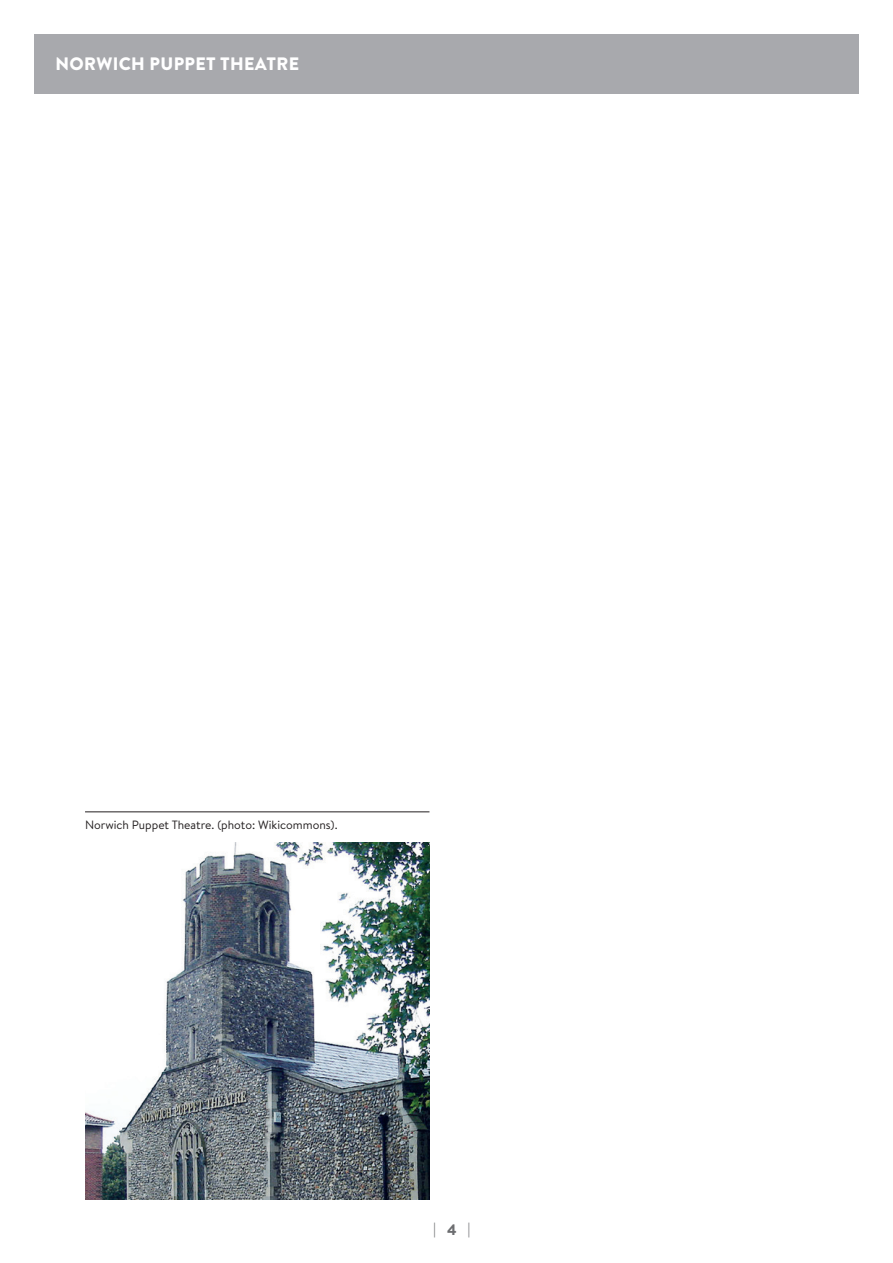
<style>
.page{position:relative;width:893px;height:1263px;background:#fff}
.page>*{position:absolute;margin:0;border:0;box-sizing:border-box;transform-origin:0 0}
.t1{font:900 18px "Brandon Text";letter-spacing:.02em;color:#fff}
.t2{font:15px "Brandon Text";color:#6c6d70}
.CP_caption_full_widt{font:12px "Brandon Text";color:#231f20}
.s1{font-weight:900}
</style>
<div class="page">
<img style="left:85px;top:842px;width:344px;height:357px">
<hr style="left:85px;top:811px;width:344px;height:1px;background:#231f20">
<div style="left:34px;top:34px;width:825px;height:60px;background:#a8a9ad"></div>
<p class="t1" style="left:55px;top:51px;width:245px">NORWICH PUPPET THEATRE</p>
<p class="CP_caption_full_widt" style="left:85px;top:817px;width:254px">Norwich Puppet Theatre. (photo: Wikicommons).</p>
<p class="t2" style="left:433px;top:1220px;width:39px">| <span class="s1">4</span> |</p>
</div>
